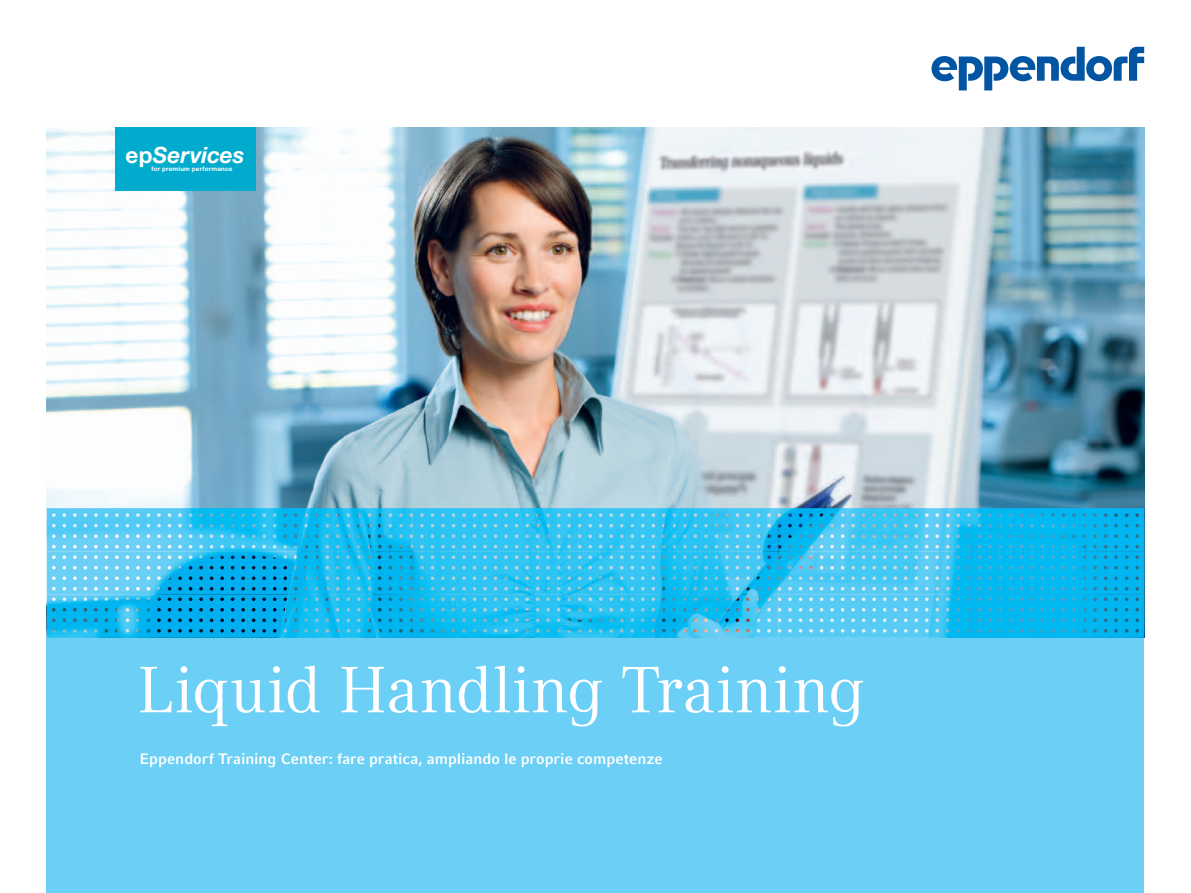
<style>
.page{position:relative;width:1191px;height:893px;background:#fff}
.page>*{position:absolute;margin:0;border:0;box-sizing:border-box;transform-origin:0 0}
.t1{font:64.5px "Compatil Textfor Eppendorf";letter-spacing:.01em;color:#fff}
.t2{font:italic 700 22.5px "EP Helvetica";color:#fff}
.t3{font:700 15px "Compatil Factfor Eppendorf";color:#fff}
.t4{font:700 6.3px "EP Helvetica";letter-spacing:.03em;color:#fff}
.s1{font-style:normal}
</style>
<div class="page">
<div style="left:47px;top:638px;width:1097px;height:255px;background:#6bcff6"></div>
<img style="left:47px;top:128px;width:1097px;height:380px">
<svg style="left:931px;top:47px;width:213px;height:43px"></svg>
<img style="left:47px;top:508px;width:1097px;height:130px">
<img style="left:47px;top:508px;width:731px;height:87px">
<div style="left:115px;top:128px;width:140px;height:63px;background:#00abcd"></div>
<h2 class="t2" style="left:126px;top:142px;width:120px"><span class="s1">ep</span>Services</h2>
<p class="t4" style="left:152px;top:166px;width:82px">for premium performance</p>
<h1 class="t1" style="left:137px;top:652px;width:729px">Liquid Handling Training</h1>
<p class="t3" style="left:140px;top:750px;width:524px">Eppendorf Training Center: fare pratica, ampliando le proprie competenze</p>
</div>
